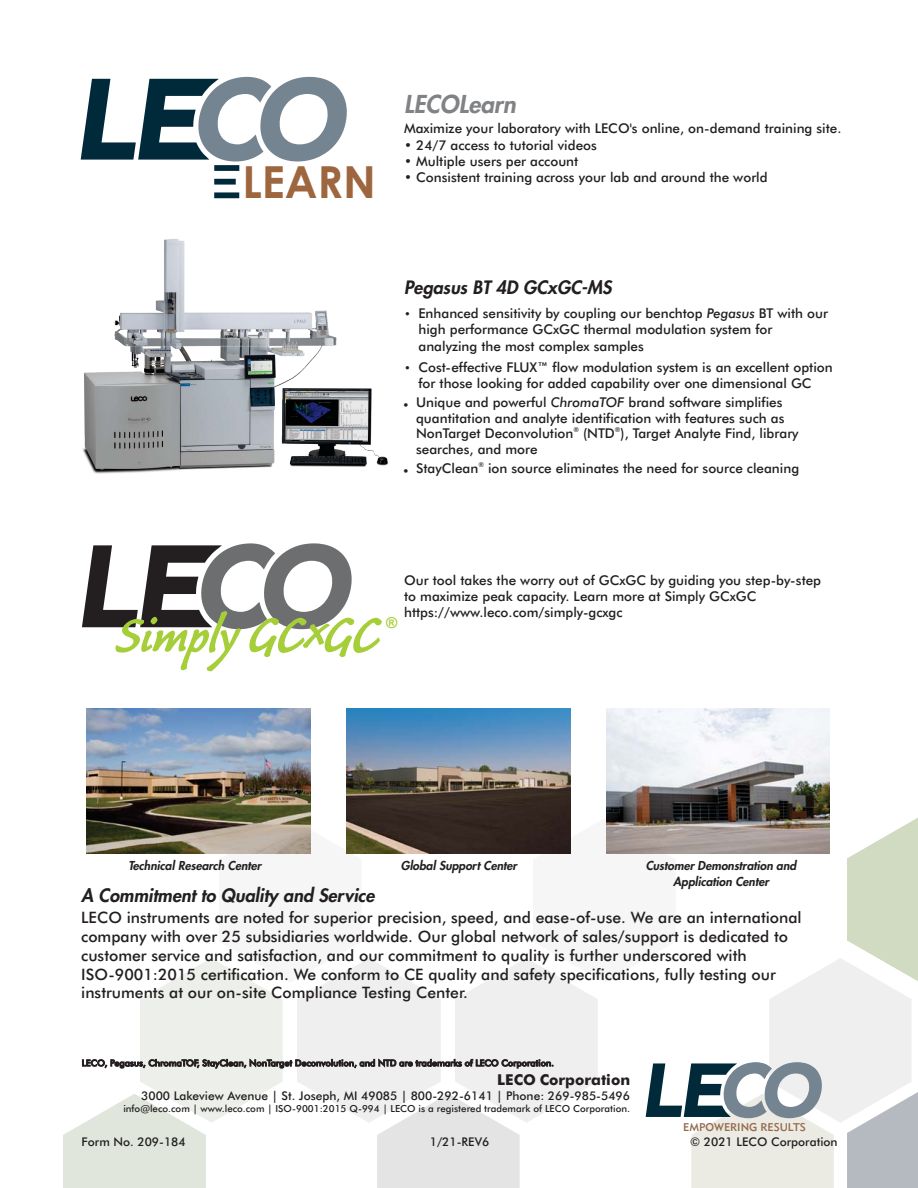
<style>
.page{position:relative;width:918px;height:1188px;background:#fff}
.page>*{position:absolute;margin:0;border:0;box-sizing:border-box;transform-origin:0 0}
.t1{font:63.15px "Caliban Std";color:#a6ce39}
.t2{font:58.95px "Caliban Std";color:#a6ce39}
.t3{font:700 44.25px "Century Gothic";color:#9e663f}
.t4{font:italic 800 24px "Futura Std";color:#808285}
.t5{font:italic 800 18px "Futura Std";color:#231f20}
.t6{font:500 15.75px/18.9px "Futura BT";color:#231f20}
.t7{font:700 15.15px "Arial";color:#a6ce39}
.t8{font:700 15px "Futura BT";color:#231f20}
.t9{font:500 13.5px/16.2px "Futura BT";color:#231f20}
.t10{font:500 12px "Futura BT";color:#231f20}
.t11{font:italic 800 12px/15.6px "Futura Std";color:#231f20;text-align:center}
.t12{font:11.1px "Geometric 415 BT Medium A";color:#966a4d}
.t13{font:500 9.75px "Futura BT";color:#231f20}
.t14{font:500 9px "Futura BT";color:#231f20}
.t15{font:500 6.75px "Futura BT";color:#231f20}
.s1{font-size:11.4px}
.s2{font-style:italic}
</style>
<div class="page">
<img style="left:63px;top:1094px;width:142px;height:94px">
<img style="left:847px;top:1092px;width:71px;height:96px">
<img style="left:847px;top:818px;width:71px;height:164px">
<svg style="left:646px;top:1062px;width:176px;height:56px"></svg>
<img style="left:346px;top:709px;width:224px;height:145px">
<img style="left:87px;top:709px;width:223px;height:145px">
<img style="left:606px;top:709px;width:224px;height:145px">
<svg style="left:82px;top:543px;width:270px;height:86px"></svg>
<svg style="left:81px;top:77px;width:266px;height:85px"></svg>
<div style="left:214px;top:165px;width:25px;height:6px;background:#00293a"></div>
<div style="left:214px;top:179px;width:22px;height:6px;background:#00293a"></div>
<div style="left:214px;top:192px;width:25px;height:6px;background:#00293a"></div>
<img style="left:82px;top:239px;width:306px;height:235px">
<h3 class="t3" style="left:242px;top:157px;width:135px">LEARN</h3>
<h3 class="t4" style="left:404px;top:92px;width:113px">LECOLearn</h3>
<p class="t9" style="left:404px;top:122px;width:439px">Maximize your laboratory with LECO's online, on-demand training site.</p>
<p class="t9" style="left:404px;top:138px;width:194px">• 24/7 access to tutorial videos</p>
<p class="t9" style="left:404px;top:154px;width:176px">• Multiple users per account</p>
<p class="t9" style="left:404px;top:170px;width:365px">• Consistent training across your lab and around the world</p>
<h3 class="t5" style="left:404px;top:279px;width:209px">Pegasus BT 4D GCxGC-MS</h3>
<p class="t9" style="left:418px;top:307px;width:411px;text-indent:-14px"><span class="s1">•</span> Enhanced sensitivity by coupling our benchtop <span class="s2">Pegasus</span> BT with our high performance GCxGC thermal modulation system for analyzing the most complex samples</p>
<p class="t9" style="left:404px;top:360px;width:430px;text-align:center"><span class="s1">•</span> Cost-effective FLUX™ flow modulation system is an excellent option for those looking for added capability over one dimensional GC</p>
<p class="t9" style="left:416px;top:396px;width:384px;line-height:15.6px">Unique and powerful <span class="s2">ChromaTOF</span> brand software simplifies quantitation and analyte identification with features such as<br>NonTarget Deconvolution (NTD ), Target Analyte Find, library</p>
<p class="t15" style="left:573px;top:427px;width:7px">®</p>
<p class="t15" style="left:615px;top:427px;width:7px">®</p>
<p class="t9" style="left:416px;top:441px;width:385px;line-height:19.4px">searches, and more<br>StayClean ion source eliminates the need for source cleaning</p>
<p class="t15" style="left:478px;top:461px;width:7px">®</p>
<p class="t9" style="left:404px;top:573px;width:419px">Our tool takes the worry out of GCxGC by guiding you step-by-step to maximize peak capacity. Learn more at Simply GCxGC https://www.leco.com/simply-gcxgc</p>
<h1 class="t1" style="left:116px;top:612px;width:264px">Simply GC GC</h1>
<p class="t7" style="left:386px;top:614px;width:13px">®</p>
<h2 class="t2" style="left:306px;top:607px;width:22px">x</h2>
<p class="t11" style="left:129px;top:859px;width:134px">Technical Research Center</p>
<p class="t11" style="left:401px;top:859px;width:118px">Global Support Center</p>
<p class="t11" style="left:646px;top:859px;width:152px">Customer Demonstration and<br>Application Center</p>
<h3 class="t5" style="left:81px;top:887px;width:295px">A Commitment to Quality and Service</h3>
<p class="t6" style="left:81px;top:909px;width:722px">LECO instruments are noted for superior precision, speed, and ease-of-use. We are an international company with over 25 subsidiaries worldwide. Our global network of sales/support is dedicated to customer service and satisfaction, and our commitment to quality is further underscored with ISO-9001:2015 certification. We conform to CE quality and safety specifications, fully testing our instruments at our on-site Compliance Testing Center.</p>
<p class="t14" style="left:82px;top:1059px;width:474px">LECO, Pegasus, ChromaTOF, StayClean, NonTarget Deconvolution, and NTD are trademarks of LECO Corporation.</p>
<p class="t8" style="left:497px;top:1071px;width:134px">LECO Corporation</p>
<p class="t10" style="left:141px;top:1091px;width:490px">3000 Lakeview Avenue | St. Joseph, MI 49085 | 800-292-6141 | Phone: 269-985-5496</p>
<p class="t13" style="left:123px;top:1105px;width:508px">info@leco.com | www.leco.com | ISO-9001:2015 Q-994 | LECO is a registered trademark of LECO Corporation.</p>
<p class="t12" style="left:683px;top:1121px;width:124px">EMPOWERING RESULTS</p>
<p class="t10" style="left:442px;top:1137px;width:49px">21 REV6</p>
<p class="t10" style="left:690px;top:1137px;width:149px">© 2021 LECO Corporation</p>
<p class="t10" style="left:82px;top:1137px;width:106px">Form No. 209-184</p>
<p class="t10" style="left:430px;top:1137px;width:33px">1/ -</p>
</div>
